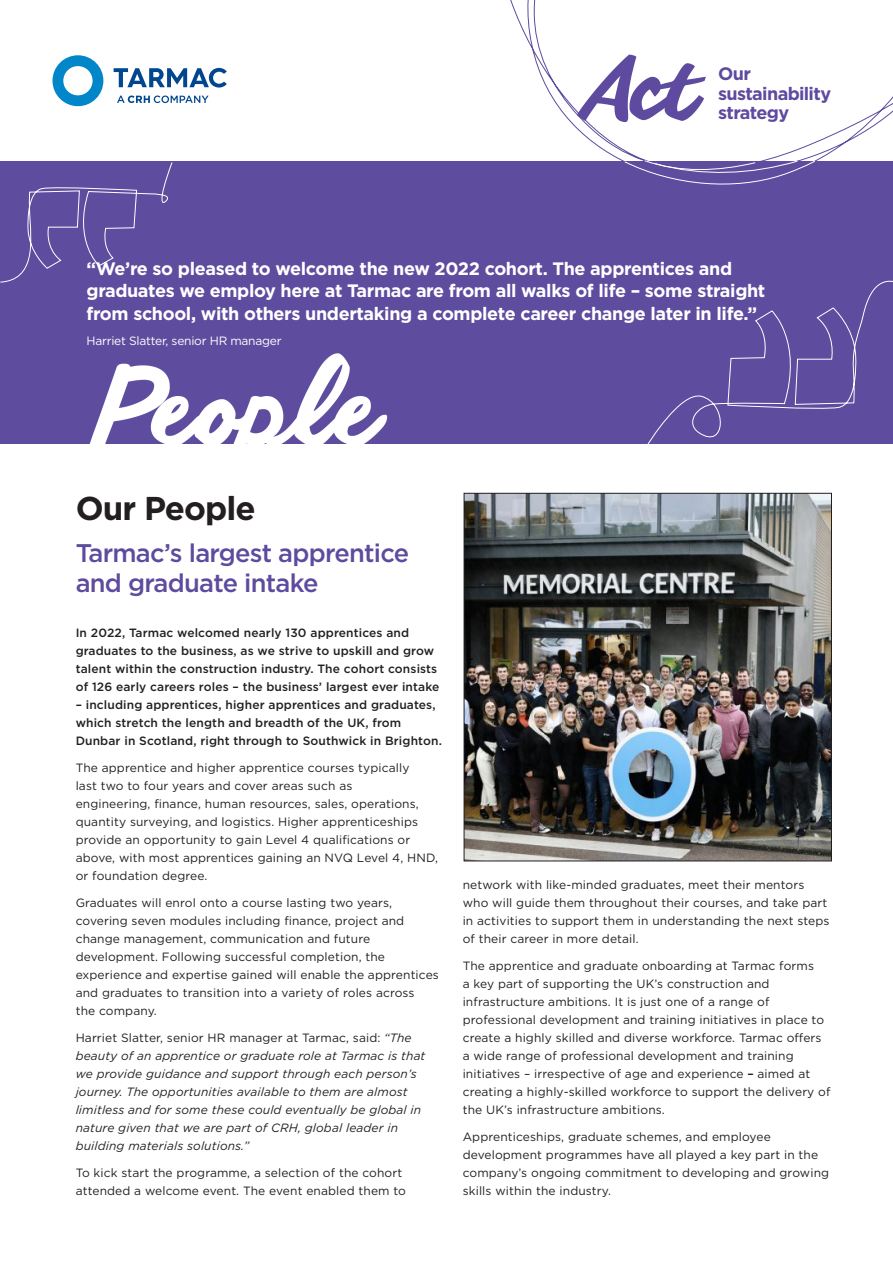
<style>
.page{position:relative;width:893px;height:1263px;background:#fff}
.page>*{position:absolute;margin:0;border:0;box-sizing:border-box;transform-origin:0 0}
.t1{font:700 33px "Gotham";letter-spacing:-.03em;color:#231f20}
.t2{font:500 25.5px/30px "Gotham";letter-spacing:-.03em;color:#5e4b9f}
.t3{font:700 18px/22.5px "Gotham";letter-spacing:-.02em;color:#fff}
.t4{font:700 18px/19.5px "Gotham";letter-spacing:-.035em;color:#5e4b9f}
.t5{font:12px/18px "Gotham";letter-spacing:.01em;color:#231f20}
.t6{font:500 12px/18px "Gotham";letter-spacing:.01em;color:#231f20}
.t7{font:italic 12px/18px "Gotham";letter-spacing:.01em;color:#231f20}
.t8{font:12px "Gotham";letter-spacing:-.02em;color:#fff}
.s1{font-style:normal}
.s2{font-weight:500}
</style>
<div class="page">
<div style="left:0;top:162px;width:893px;height:282px;background:#5e4c9f"></div>
<img style="left:89px;top:353px;width:299px;height:91px">
<svg style="left:52px;top:55px;width:51px;height:51px"></svg>
<img style="left:466px;top:495px;width:364px;height:364px">
<div style="left:464px;top:493px;width:368px;height:368px;border:1px solid #231f20"></div>
<svg style="left:0;top:161px;width:137px;height:122px"></svg>
<svg style="left:647px;top:280px;width:246px;height:164px"></svg>
<svg style="left:103px;top:0;width:790px;height:204px"></svg>
<svg style="left:624px;top:160px;width:192px;height:30px"></svg>
<p class="t4" style="left:718px;top:64px;width:115px">Our sustainability strategy</p>
<p class="t3" style="left:87px;top:257px;width:680px">“We’re so pleased to welcome the new 2022 cohort. The apprentices and graduates we employ here at Tarmac are from all walks of life – some straight from school, with others undertaking a complete career change later in life.”</p>
<p class="t8" style="left:87px;top:333px;width:197px">Harriet Slatter, senior HR manager</p>
<p class="t1" style="left:76px;top:487px;width:181px">Our People</p>
<p class="t2" style="left:76px;top:538px;width:335px">Tarmac’s largest apprentice and graduate intake</p>
<p class="t6" style="left:76px;top:623px;width:365px">In 2022, Tarmac welcomed nearly 130 apprentices and graduates to the business, as we strive to upskill and grow talent within the construction industry. The cohort consists of 126 early careers roles – the business’ largest ever intake</p>
<p class="t6" style="left:76px;top:695px;width:368px">– including apprentices, higher apprentices and graduates, which stretch the length and breadth of the UK, from<br>Dunbar in Scotland, right through to Southwick in Brighton.</p>
<p class="t5" style="left:76px;top:758px;width:364px">The apprentice and higher apprentice courses typically<br>last two to four years and cover areas such as<br>engineering, finance, human resources, sales, operations, quantity surveying, and logistics. Higher apprenticeships provide an opportunity to gain Level 4 qualifications or above, with most apprentices gaining an NVQ Level 4, HND, or foundation degree.</p>
<p class="t5" style="left:76px;top:893px;width:365px">Graduates will enrol onto a course lasting two years, covering seven modules including finance, project and change management, communication and future development. Following successful completion, the experience and expertise gained will enable the apprentices and graduates to transition into a variety of roles across<br>the company.</p>
<p class="t7" style="left:76px;top:1028px;width:351px"><span class="s1">Harriet Slatter, senior HR manager at Tarmac, said:</span> “The beauty of an apprentice or graduate role at Tarmac is that we provide guidance and support through each person’s journey. The opportunities available to them are almost limitless and for some these could eventually be global in nature given that we are part of CRH, global leader in building materials solutions.”</p>
<p class="t5" style="left:76px;top:1163px;width:332px">To kick start the programme, a selection of the cohort attended a welcome event. The event enabled them to</p>
<p class="t5" style="left:463px;top:875px;width:368px">network with like-minded graduates, meet their mentors who will guide them throughout their courses, and take part in activities to support them in understanding the next steps of their career in more detail.</p>
<p class="t5" style="left:463px;top:956px;width:369px">The apprentice and graduate onboarding at Tarmac forms<br>a key part of supporting the UK’s construction and infrastructure ambitions. It is just one of a range of professional development and training initiatives in place to create a highly skilled and diverse workforce. Tarmac offers a wide range of professional development and training initiatives – irrespective of age and experience <span class="s2">–</span> aimed at creating a highly-skilled workforce to support the delivery of the UK’s infrastructure ambitions.</p>
<p class="t5" style="left:463px;top:1127px;width:368px">Apprenticeships, graduate schemes, and employee development programmes have all played a key part in the company’s ongoing commitment to developing and growing skills within the industry.</p>
</div>
